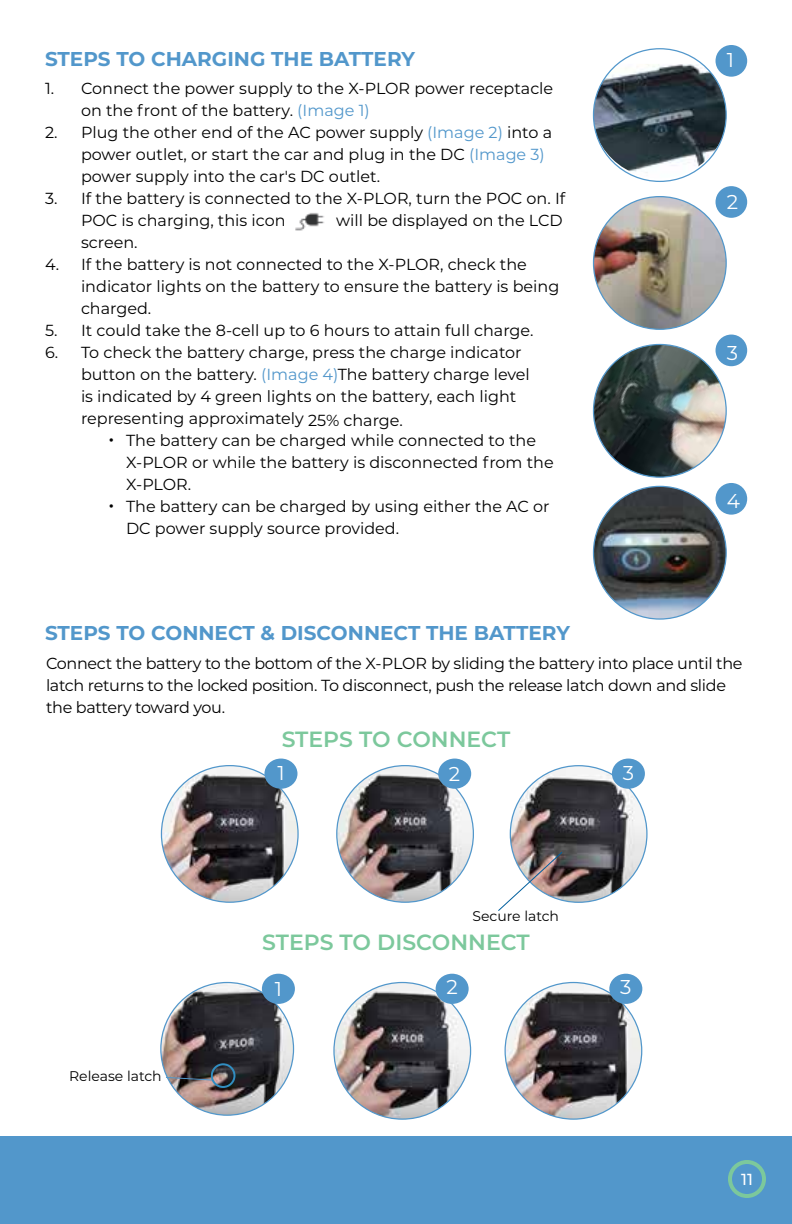
<style>
.page{position:relative;width:792px;height:1224px;background:#fff}
.page>*{position:absolute;margin:0;border:0;box-sizing:border-box;transform-origin:0 0}
.t1{font:600 22px "Montserrat";color:#7cc89c}
.t2{font:700 20px "Montserrat";color:#5297cb}
.t3{font:20px "Montserrat";color:#fff}
.t4{font:16px/22px "Montserrat";color:#000}
.t5{font:16px/22px "Montserrat";letter-spacing:-.02em;color:#000}
.t6{font:500 16px "Montserrat";color:#fff}
.t7{font:14px "Montserrat";color:#000}
.s1{color:#5297cb}
.s2{font-size:22px}
</style>
<div class="page">
<div style="left:0;top:1136px;width:792px;height:88px;background:#5297cb"></div>
<div style="left:728px;top:1160px;width:38px;height:38px;border:4px solid #7cc89c;border-radius:50%"></div>
<img style="left:334px;top:983px;width:137px;height:136px;border-radius:68px">
<img style="left:505px;top:983px;width:137px;height:136px;border-radius:68px">
<img style="left:161px;top:983px;width:133px;height:132px;border-radius:66px">
<img style="left:161px;top:766px;width:137px;height:136px;border-radius:68px">
<img style="left:337px;top:766px;width:136px;height:136px;border-radius:68px">
<img style="left:510px;top:766px;width:137px;height:136px;border-radius:68px">
<div style="left:716px;top:186px;width:31px;height:32px;background:#5297cb;border-radius:50%"></div>
<div style="left:716px;top:335px;width:31px;height:31px;background:#5297cb;border-radius:50%"></div>
<div style="left:716px;top:483px;width:31px;height:32px;background:#5297cb;border-radius:50%"></div>
<svg style="left:166px;top:1076px;width:46px;height:5px"></svg>
<img style="left:498px;top:851px;width:65px;height:60px">
<div style="left:262px;top:974px;width:33px;height:30px;background:#5297cb;border-radius:50%"></div>
<div style="left:264px;top:759px;width:33px;height:30px;background:#5297cb;border-radius:50%"></div>
<div style="left:436px;top:974px;width:33px;height:30px;background:#5297cb;border-radius:50%"></div>
<div style="left:438px;top:759px;width:33px;height:30px;background:#5297cb;border-radius:50%"></div>
<div style="left:609px;top:974px;width:33px;height:30px;background:#5297cb;border-radius:50%"></div>
<div style="left:612px;top:759px;width:33px;height:30px;background:#5297cb;border-radius:50%"></div>
<img style="left:594px;top:486px;width:132px;height:133px;border-radius:66px">
<img style="left:594px;top:197px;width:132px;height:132px;border-radius:66px">
<img style="left:594px;top:64px;width:70px;height:114px">
<div style="left:716px;top:45px;width:31px;height:32px;background:#5297cb;border-radius:50%"></div>
<img style="left:594px;top:345px;width:132px;height:132px">
<img style="left:295px;top:213px;width:29px;height:18px">
<div style="left:211px;top:1063px;width:24px;height:25px;border:2px solid #318dc0;border-radius:50%"></div>
<p class="t2" style="left:45px;top:44px;width:372px">STEPS TO CHARGING THE BATTERY</p>
<p class="t4" style="left:81px;top:76px;width:474px;text-indent:-36px">1. Connect the power supply to the X-PLOR power receptacle on the front of the battery. <span class="s1">(Image 1)</span></p>
<p class="t4" style="left:81px;top:120px;width:473px;text-indent:-36px">2. Plug the other end of the AC power supply <span class="s1">(Image 2)</span> into a power outlet, or start the car and plug in the DC <span class="s1">(Image 3) </span>power supply into the car's DC outlet.</p>
<p class="t4" style="left:81px;top:186px;width:486px;text-indent:-36px">3. If the battery is connected to the X-PLOR, turn the POC on. If<br>POC is charging, this icon</p>
<p class="t4" style="left:336px;top:208px;width:228px">will be displayed on the LCD</p>
<p class="t4" style="left:81px;top:230px;width:58px">screen.</p>
<p class="t4" style="left:81px;top:252px;width:480px;text-indent:-36px">4. If the battery is not connected to the X-PLOR, check the indicator lights on the battery to ensure the battery is being charged.</p>
<p class="t4" style="left:45px;top:318px;width:490px">5. It could take the 8-cell up to 6 hours to attain full charge.</p>
<p class="t4" style="left:81px;top:340px;width:450px;text-indent:-36px">6. To check the battery charge, press the charge indicator button on the battery. <span class="s1">(Image 4)</span>The battery charge level is indicated by 4 green lights on the battery, each light representing approximately 25% charge.</p>
<p class="t4" style="left:126px;top:428px;width:429px;text-indent:-18px"><span class="s2">•</span> The battery can be charged while connected to the<br>X-PLOR or while the battery is disconnected from the<br>X-PLOR.</p>
<p class="t4" style="left:126px;top:494px;width:425px;text-indent:-18px"><span class="s2">•</span> The battery can be charged by using either the AC or<br>DC power supply source provided.</p>
<p class="t2" style="left:45px;top:618px;width:526px">STEPS TO CONNECT &amp; DISCONNECT THE BATTERY</p>
<p class="t3" style="left:727px;top:47px;width:9px">1</p>
<p class="t3" style="left:727px;top:188px;width:13px">2</p>
<p class="t3" style="left:727px;top:339px;width:13px">3</p>
<p class="t3" style="left:727px;top:487px;width:15px">4</p>
<p class="t5" style="left:46px;top:652px;width:698px">Connect the battery to the bottom of the X-PLOR by sliding the battery into place until the latch returns to the locked position. To disconnect, push the release latch down and slide the battery toward you.</p>
<h1 class="t1" style="left:282px;top:724px;width:230px">STEPS TO CONNECT</h1>
<p class="t3" style="left:277px;top:760px;width:9px">1</p>
<p class="t3" style="left:449px;top:760px;width:13px">2</p>
<p class="t7" style="left:472px;top:906px;width:88px">Secure latch</p>
<h1 class="t1" style="left:262px;top:927px;width:269px">STEPS TO DISCONNECT</h1>
<p class="t3" style="left:623px;top:760px;width:13px">3</p>
<p class="t7" style="left:69px;top:1066px;width:94px">Release latch</p>
<p class="t3" style="left:275px;top:975px;width:9px">1</p>
<p class="t3" style="left:446px;top:974px;width:13px">2</p>
<p class="t3" style="left:620px;top:974px;width:13px">3</p>
<p class="t6" style="left:741px;top:1168px;width:13px">11</p>
</div>
